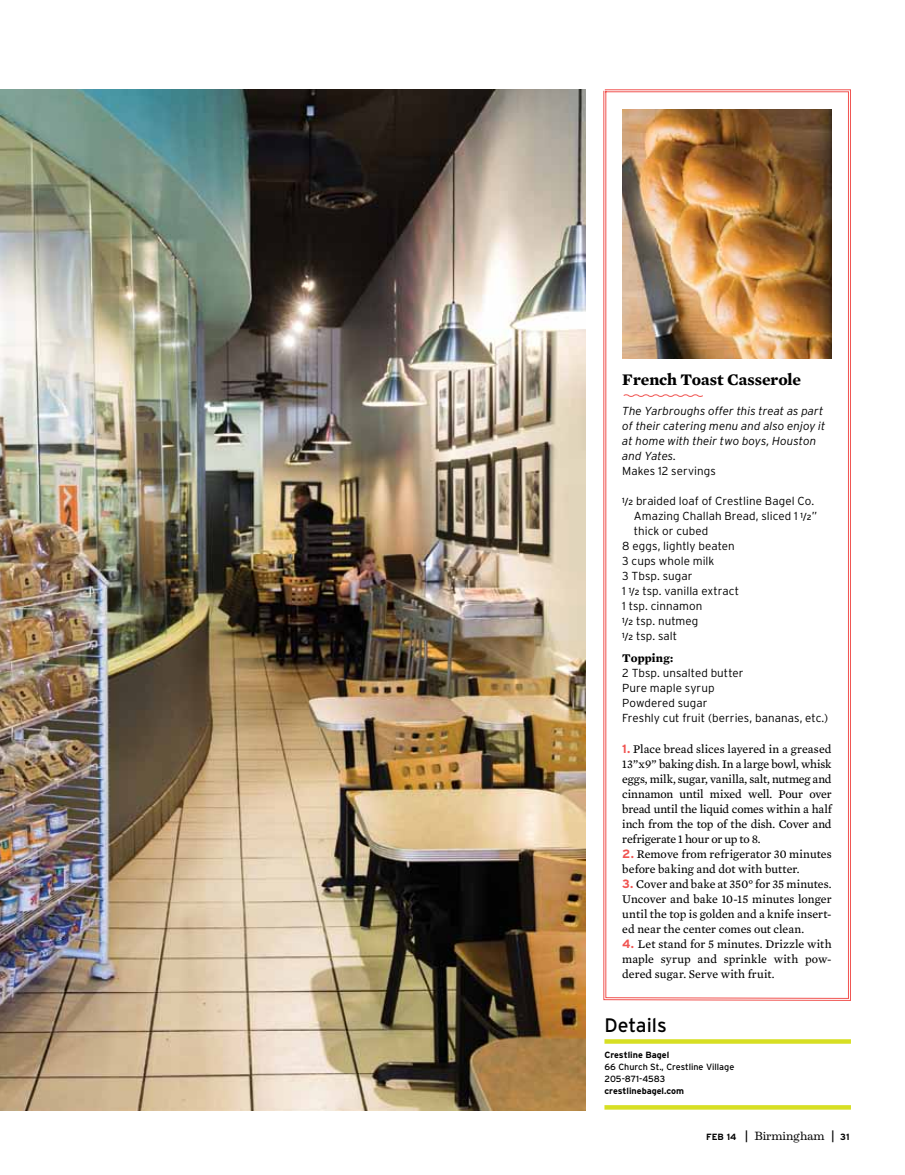
<style>
.page{position:relative;width:905px;height:1175px;background:#fff}
.page>*{position:absolute;margin:0;border:0;box-sizing:border-box;transform-origin:0 0}
.t1{font:19.5px "Interstate";color:#000}
.t2{font:700 16.5px "Mercury Text G3";letter-spacing:-.005em;color:#000}
.t3{font:12px/15px "Mercury Text G3 Roman";color:#000;text-align:justify}
.t4{font:12px "Eames Century Modern";letter-spacing:-.01em;color:#000}
.t5{font:700 12px "Mercury Text G2";letter-spacing:.005em;color:#000}
.t6{font:300 11.7px/15px "Interstate";letter-spacing:.005em;color:#000}
.t7{font:italic 300 11.7px/15px "Interstate";color:#000}
.t8{font:9px/12px "Interstate";color:#000}
.t9{font:700 9px "Interstate";color:#000}
.s1{font-weight:400;font-size:9px}
.s2{font-weight:400;font-size:7.5px}
.s3{font-family:"Interstate";font-weight:700;color:#f05350}
.s4{font-family:"Interstate";font-weight:700;font-size:9px}
.s5{font-family:"Interstate"}
</style>
<div class="page">
<svg style="left:604px;top:90px;width:245px;height:909px"></svg>
<img style="left:0;top:89px;width:585px;height:1021px">
<img style="left:622px;top:109px;width:209px;height:249px">
<svg style="left:604px;top:1039px;width:247px;height:4px"></svg>
<svg style="left:604px;top:1105px;width:247px;height:4px"></svg>
<svg style="left:623px;top:394px;width:80px;height:3px"></svg>
<h2 class="t2" style="left:622px;top:369px;width:180px">French Toast Casserole</h2>
<p class="t7" style="left:622px;top:403px;width:205px">The Yarbroughs offer this treat as part of their catering menu and also enjoy it at home with their two boys, Houston and Yates.</p>
<p class="t6" style="left:622px;top:463px;width:95px">Makes 12 servings</p>
<p class="t6" style="left:622px;top:493px;width:193px"><sup>1</sup><span class="s1">/</span><span class="s2">2</span> braided loaf of Crestline Bagel Co.</p>
<p class="t6" style="left:634px;top:508px;width:185px">Amazing Challah Bread, sliced 1 <sup>1</sup><span class="s1">/</span><span class="s2">2</span>”</p>
<p class="t6" style="left:634px;top:523px;width:76px">thick or cubed</p>
<p class="t6" style="left:622px;top:538px;width:114px">8 eggs, lightly beaten</p>
<p class="t6" style="left:622px;top:553px;width:94px">3 cups whole milk</p>
<p class="t6" style="left:622px;top:568px;width:72px">3 Tbsp. sugar</p>
<p class="t6" style="left:622px;top:583px;width:118px">1 <sup>1</sup><span class="s1">/</span><span class="s2">2</span> tsp. vanilla extract</p>
<p class="t6" style="left:622px;top:598px;width:82px">1 tsp. cinnamon</p>
<p class="t6" style="left:622px;top:613px;width:78px"><sup>1</sup><span class="s1">/</span><span class="s2">2</span> tsp. nutmeg</p>
<p class="t6" style="left:622px;top:628px;width:56px"><sup>1</sup><span class="s1">/</span><span class="s2">2</span> tsp. salt</p>
<p class="t5" style="left:622px;top:651px;width:52px">Topping:</p>
<p class="t6" style="left:622px;top:665px;width:207px">2 Tbsp. unsalted butter<br>Pure maple syrup<br>Powdered sugar<br>Freshly cut fruit (berries, bananas, etc.)</p>
<p class="t3" style="left:622px;top:741px;width:211px"><span class="s3">1.</span> Place bread slices layered in a greased 13”x9” baking dish. In a large bowl, whisk eggs, milk, sugar, vanilla, salt, nutmeg and cinnamon until mixed well. Pour over bread until the liquid comes within a half inch from the top of the dish. Cover and refrigerate 1 hour or up to 8.</p>
<p class="t3" style="left:622px;top:846px;width:211px"><span class="s3">2.</span> Remove from refrigerator 30 minutes before baking and dot with butter.</p>
<p class="t3" style="left:622px;top:876px;width:211px"><span class="s3">3.</span> Cover and bake at 350° for 35 minutes.<br>Uncover and bake 10-15 minutes longer until the top is golden and a knife insert&shy;ed near the center comes out clean.</p>
<p class="t3" style="left:622px;top:936px;width:211px"><span class="s3">4.</span> Let stand for 5 minutes. Drizzle with maple syrup and sprinkle with pow&shy;dered sugar. Serve with fruit.</p>
<h1 class="t1" style="left:604px;top:1013px;width:64px">Details</h1>
<p class="t9" style="left:604px;top:1050px;width:66px">Crestline Bagel</p>
<p class="t8" style="left:604px;top:1061px;width:131px">66 Church St., Crestline Village<br>205-871-4583</p>
<p class="t9" style="left:604px;top:1086px;width:81px">crestlinebagel.com</p>
<p class="t4" style="left:706px;top:1127px;width:145px"><span class="s4">Feb 14</span> <span class="s5">|</span> Birmingham <span class="s5">|</span> <span class="s4">31</span></p>
</div>
